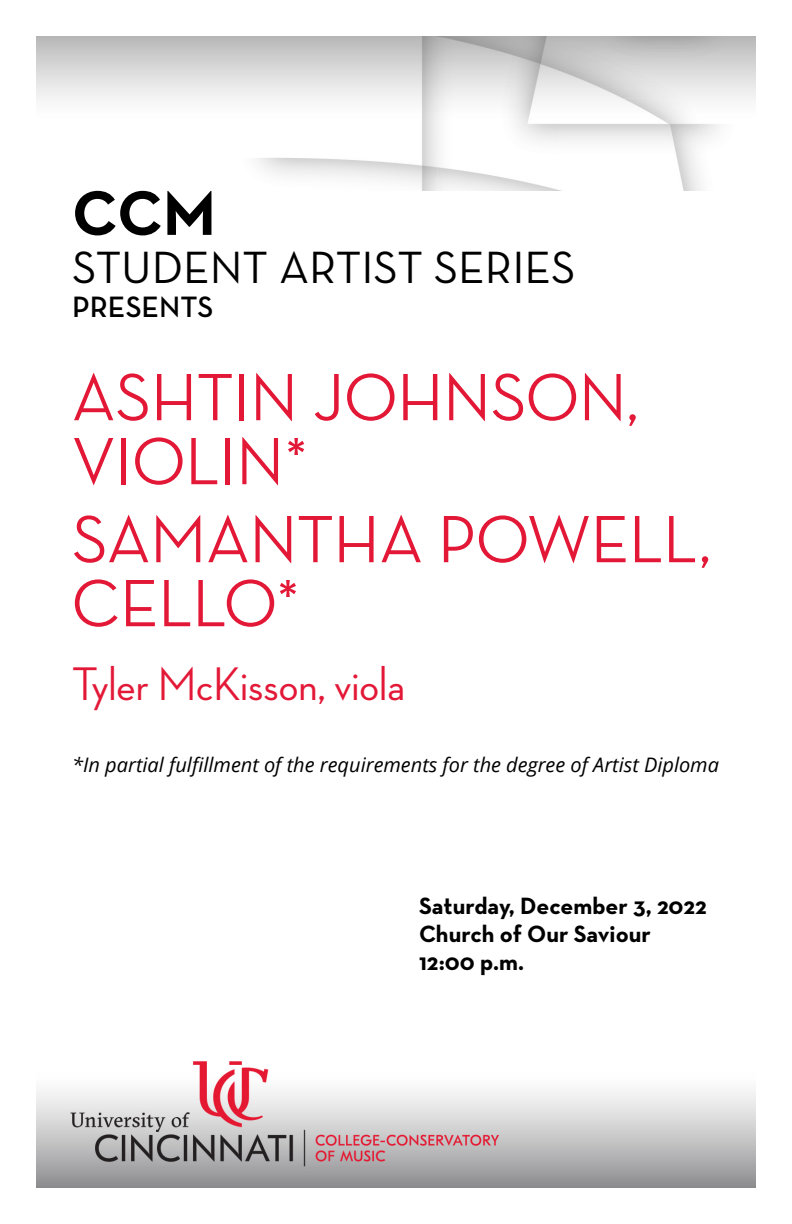
<style>
.page{position:relative;width:792px;height:1224px;background:#fff}
.page>*{position:absolute;margin:0;border:0;box-sizing:border-box;transform-origin:0 0}
.Concert_Title{font:500 68px/64px "Neutra Disp";color:#e31837}
.Page_Intro{font:700 64px "Neutra Text";color:#000}
.Musician_Conductor{font:500 48px "Neutra Disp";color:#e31837}
.Page_Intro-2{font:46px "Neutra Text";color:#000}
.Page_Intro-3{font:600 30px "Neutra Text";color:#000}
.Date_Venue_Time{font:700 24px "Neutra Text";color:#000}
.In_partial_fulfillm{font:italic 20px "Open Sans";color:#000}
</style>
<div class="page">
<img style="left:36px;top:36px;width:720px;height:154px">
<img style="left:36px;top:1061px;width:720px;height:126px">
<h1 class="Page_Intro" style="left:72px;top:173px;width:145px">CCM</h1>
<h1 class="Page_Intro-2" style="left:72px;top:239px;width:505px">STUDENT ARTIST SERIES</h1>
<h1 class="Page_Intro-3" style="left:72px;top:288px;width:143px">PRESENTS</h1>
<h1 class="Concert_Title" style="left:72px;top:366px;width:568px">ASHTIN JOHNSON,<br>VIOLIN*</h1>
<h1 class="Concert_Title" style="left:72px;top:508px;width:640px">SAMANTHA POWELL,<br>CELLO*</h1>
<h2 class="Musician_Conductor" style="left:72px;top:658px;width:335px">Tyler McKisson, viola</h2>
<h2 class="In_partial_fulfillm" style="left:72px;top:751px;width:649px">*In partial fulfillment of the requirements for the degree of Artist Diploma</h2>
<h3 class="Date_Venue_Time" style="left:419px;top:891px;width:289px">Saturday, December 3, 2022</h3>
<h3 class="Date_Venue_Time" style="left:419px;top:919px;width:233px">Church of Our Saviour</h3>
<h3 class="Date_Venue_Time" style="left:419px;top:947px;width:107px">12:00 p.m.</h3>
</div>
